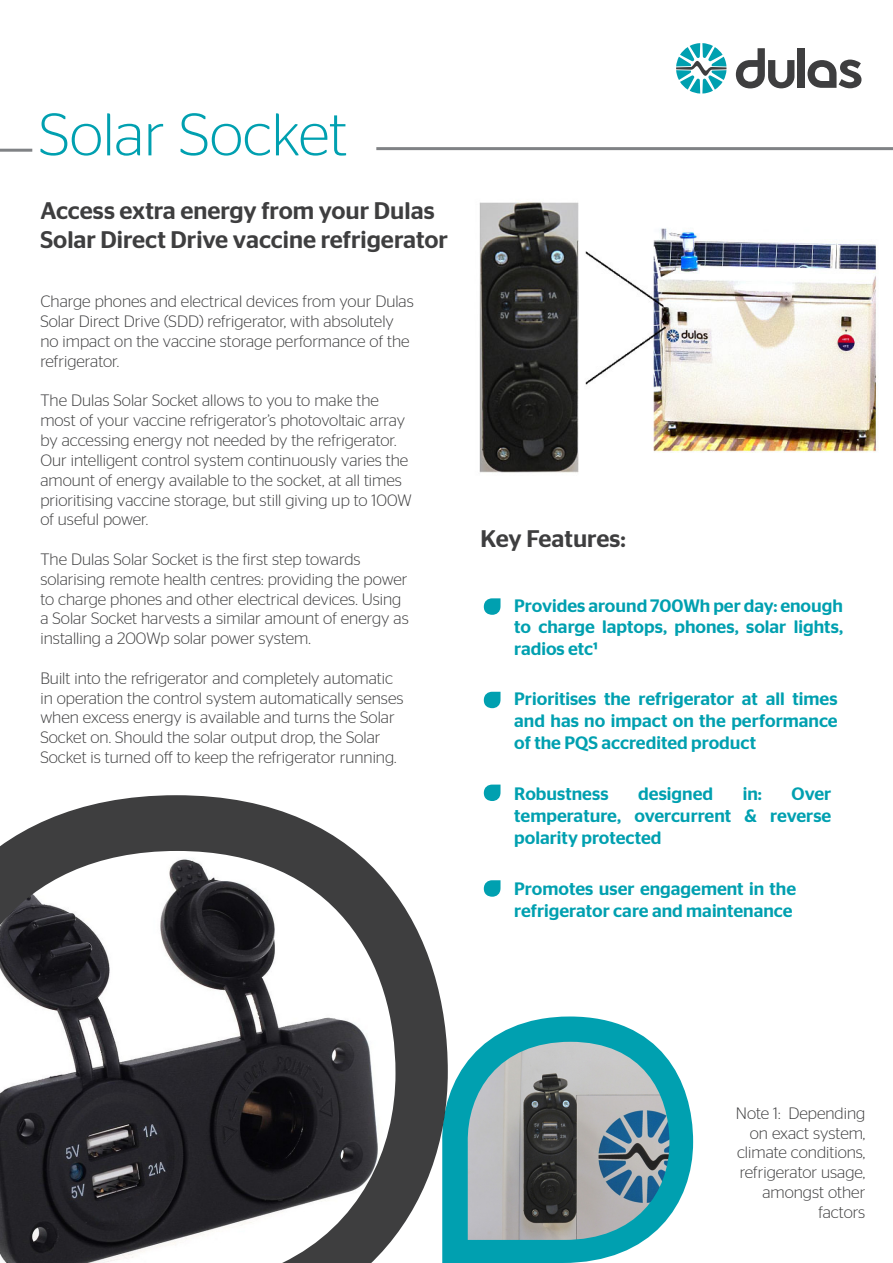
<style>
.page{position:relative;width:893px;height:1263px;background:#fff}
.page>*{position:absolute;margin:0;border:0;box-sizing:border-box;transform-origin:0 0}
.t1{font:300 60px "Stag Sans";color:#00a0b0}
.t2{font:500 24px/28.8px "Stag Sans";color:#3e3e3f}
.t3{font:500 18px/21.6px "Stag Sans";color:#00a0b0;text-align:justify}
.t4{font:300 16.5px/19.8px "Stag Sans";color:#3e3e3f}
</style>
<div class="page">
<svg style="left:448px;top:1016px;width:245px;height:247px;fill:#00a0b0"></svg>
<img style="left:467px;top:1042px;width:202px;height:198px">
<hr style="left:0;top:149px;width:32px;height:3px;background:#808285">
<hr style="left:376px;top:147px;width:517px;height:3px;background:#808285">
<svg style="left:676px;top:43px;width:50px;height:51px"></svg>
<svg style="left:736px;top:48px;width:58px;height:40px"></svg>
<div style="left:798px;top:48px;width:7px;height:40px;background:#3e3e3f"></div>
<svg style="left:807px;top:60px;width:54px;height:28px"></svg>
<svg style="left:0;top:795px;width:448px;height:468px;fill:#3e3e3f"></svg>
<img style="left:0;top:851px;width:395px;height:412px">
<svg style="left:484px;top:598px;width:16px;height:17px"></svg>
<svg style="left:484px;top:692px;width:16px;height:16px"></svg>
<svg style="left:484px;top:784px;width:16px;height:17px"></svg>
<svg style="left:484px;top:880px;width:16px;height:17px"></svg>
<img style="left:479px;top:202px;width:398px;height:271px">
<p class="t1" style="left:39px;top:101px;width:309px">Solar Socket</p>
<p class="t2" style="left:40px;top:196px;width:409px">Access extra energy from your Dulas<br>Solar Direct Drive vaccine refrigerator</p>
<p class="t4" style="left:40px;top:292px;width:375px">Charge phones and electrical devices from your Dulas Solar Direct Drive (SDD) refrigerator, with absolutely no impact on the vaccine storage performance of the refrigerator.</p>
<p class="t4" style="left:40px;top:391px;width:373px">The Dulas Solar Socket allows to you to make the most of your vaccine refrigerator’s photovoltaic array by accessing energy not needed by the refrigerator.<br>Our intelligent control system continuously varies the amount of energy available to the socket, at all times prioritising vaccine storage, but still giving up to 100W of useful power.</p>
<p class="t4" style="left:40px;top:549px;width:370px">The Dulas Solar Socket is the first step towards solarising remote health centres: providing the power to charge phones and other electrical devices. Using a Solar Socket harvests a similar amount of energy as installing a 200Wp solar power system.</p>
<p class="t4" style="left:40px;top:668px;width:365px">Built into the refrigerator and completely automatic in operation the control system automatically senses when excess energy is available and turns the Solar Socket on. Should the solar output drop, the Solar Socket is turned off to keep the refrigerator running.</p>
<p class="t2" style="left:480px;top:524px;width:147px">Key Features:</p>
<p class="t3" style="left:514px;top:595px;width:330px">Provides around 700Wh per day: enough to charge laptops, phones, solar lights, radios etc¹</p>
<p class="t3" style="left:514px;top:688px;width:325px">Prioritises the refrigerator at all times and has no impact on the performance of the PQS accredited product</p>
<p class="t3" style="left:514px;top:783px;width:96px">Robustness</p>
<p class="t3" style="left:638px;top:783px;width:76px">designed</p>
<p class="t3" style="left:743px;top:783px;width:21px">in:</p>
<p class="t3" style="left:514px;top:783px;width:319px;text-indent:277px">Over temperature, overcurrent &amp; reverse polarity protected</p>
<p class="t3" style="left:514px;top:878px;width:283px">Promotes user engagement in the refrigerator care and maintenance</p>
<p class="t4" style="left:736px;top:1103px;width:131px;text-align:right">Note 1: Depending on exact system, climate conditions, refrigerator usage, amongst other factors</p>
</div>
